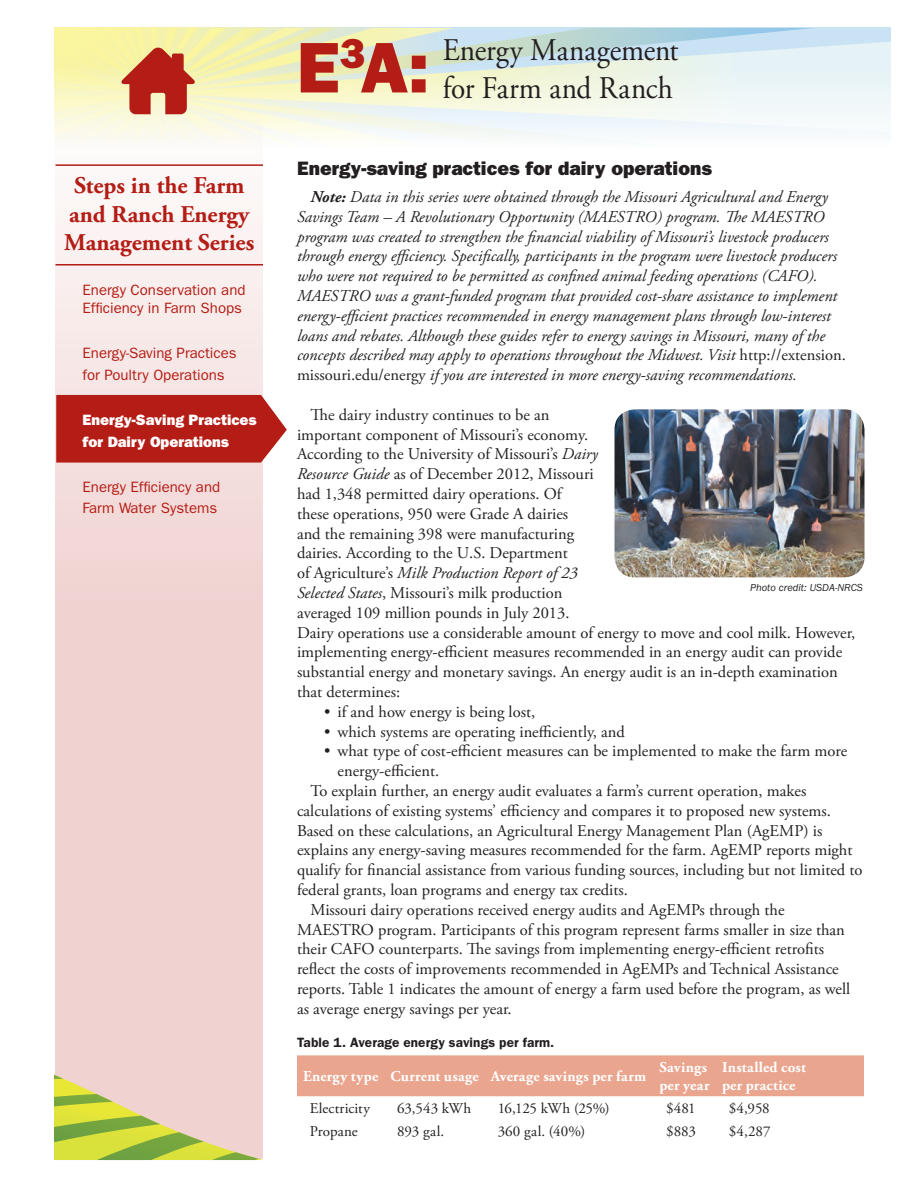
<style>
.page{position:relative;width:918px;height:1188px;background:#fff}
.page>*{position:absolute;margin:0;border:0;box-sizing:border-box;transform-origin:0 0}
.t1{font:72px "ITC Franklin Gothic Std Hvy";color:#b41d15}
.t2{font:31.5px/37.8px "Adobe Garamond Pro";color:#231f20;scale:.93 1}
.t3{font:700 24px/28.8px "Adobe Garamond Pro";color:#b41d15;text-align:center}
.Head{font:19.5px "ITC Franklin Gothic Std Hvy";color:#231f20}
.Body_text{font:16.5px/19.8px "Adobe Garamond Pro";color:#231f20}
.Body_text-2{font:italic 16.5px/19.8px "Adobe Garamond Pro";color:#231f20}
.t4{font:15px/21.6px "ITC Franklin Gothic Std";color:#b41d15}
.t5{font:700 15px/18px "Adobe Garamond Pro";letter-spacing:.015em;color:#fff}
.t6{font:15px "Adobe Garamond Pro";letter-spacing:.005em;color:#231f20}
.t7{font:15px/21.6px "ITC Franklin Gothic Std Hvy";color:#fff}
.t8{font:15px "Adobe Garamond Pro";letter-spacing:-.025em;color:#231f20}
.t9{font:600 13.5px "ITC Franklin Gothic Std";letter-spacing:.01em;color:#231f20}
.t10{font:italic 10.5px "ITC Franklin Gothic Std";color:#231f20}
.s1{font-weight:700}
.s2{font-style:normal}
.s3{font-style:italic}
</style>
<div class="page">
<svg style="left:55px;top:164px;width:207px;height:911px;background:#f2dad9"></svg>
<svg style="left:814px;top:28px;width:77px;height:105px"></svg>
<svg style="left:814px;top:42px;width:77px;height:90px"></svg>
<svg style="left:54px;top:28px;width:760px;height:116px"></svg>
<svg style="left:54px;top:1075px;width:208px;height:85px;background:#d4ce8b"></svg>
<svg style="left:56px;top:395px;width:231px;height:68px;background:#b82a23"></svg>
<hr style="left:56px;top:164px;width:207px;height:2px;background:#b41d15">
<hr style="left:56px;top:264px;width:207px;height:1px;background:#b41d15">
<img style="left:615px;top:409px;width:250px;height:168px">
<div style="left:297px;top:1055px;width:567px;height:41px;background:#eaa58e"></div>
<p class="t3" style="left:64px;top:171px;width:192px">Steps in the Farm and Ranch Energy<br>Management Series</p>
<p class="t4" style="left:82px;top:282px;width:165px;line-height:18px">Energy Conservation and<br>Efficiency in Farm Shops</p>
<p class="t4" style="left:82px;top:343px;width:156px">Energy-Saving Practices for Poultry Operations</p>
<p class="t7" style="left:82px;top:409px;width:176px">Energy-Saving Practices for Dairy Operations</p>
<p class="t4" style="left:82px;top:476px;width:139px">Energy Efficiency and<br>Farm Water Systems</p>
<h1 class="t1" style="left:297px;top:25px;width:134px">E<sup>3</sup>A:</h1>
<h2 class="t2" style="left:443px;top:32px;width:255px">Energy Management for Farm and Ranch</h2>
<p class="Head" style="left:297px;top:157px;width:417px">Energy-saving practices for dairy operations</p>
<p class="Body_text-2" style="left:297px;top:187px;width:550px;text-indent:13px"><span class="s1">Note:</span> Data in this series were obtained through the Missouri Agricultural and Energy Savings Team – A Revolutionary Opportunity (MAESTRO) program. The MAESTRO program was created to strengthen the financial viability of Missouri’s livestock producers through energy efficiency. Specifically, participants in the program were livestock producers who were not required to be permitted as confined animal feeding operations (CAFO).<br>MAESTRO was a grant-funded program that provided cost-share assistance to implement energy-efficient practices recommended in energy management plans through low-interest loans and rebates. Although these guides refer to energy savings in Missouri, many of the concepts described may apply to operations throughout the Midwest. Visit <span class="s2">http://extension. missouri.edu/energy</span> if you are interested in more energy-saving recommendations.</p>
<p class="Body_text" style="left:297px;top:405px;width:560px;text-indent:13px">The dairy industry continues to be an<br>important component of Missouri’s economy.<br>According to the University of Missouri’s <span class="s3">Dairy<br>Resource Guide</span> as of December 2012, Missouri<br>had 1,348 permitted dairy operations. Of<br>these operations, 950 were Grade A dairies<br>and the remaining 398 were manufacturing<br>dairies. According to the U.S. Department<br>of Agriculture’s <span class="s3">Milk Production Report of 23<br>Selected States</span>, Missouri’s milk production<br>averaged 109 million pounds in July 2013.<br>Dairy operations use a considerable amount of energy to move and cool milk. However, implementing energy-efficient measures recommended in an energy audit can provide substantial energy and monetary savings. An energy audit is an in-depth examination that determines:</p>
<p class="Body_text" style="left:324px;top:702px;width:213px">• if and how energy is being lost,</p>
<p class="Body_text" style="left:324px;top:722px;width:302px">• which systems are operating inefficiently, and</p>
<p class="Body_text" style="left:338px;top:742px;width:511px;text-indent:-14px">• what type of cost-efficient measures can be implemented to make the farm more energy-efficient.</p>
<p class="Body_text" style="left:297px;top:781px;width:567px;text-indent:13px">To explain further, an energy audit evaluates a farm’s current operation, makes calculations of existing systems’ efficiency and compares it to proposed new systems.<br>Based on these calculations, an Agricultural Energy Management Plan (AgEMP) is explains any energy-saving measures recommended for the farm. AgEMP reports might qualify for financial assistance from various funding sources, including but not limited to federal grants, loan programs and energy tax credits.</p>
<p class="Body_text" style="left:297px;top:900px;width:555px;text-indent:13px">Missouri dairy operations received energy audits and AgEMPs through the MAESTRO program. Participants of this program represent farms smaller in size than their CAFO counterparts. The savings from implementing energy-efficient retrofits reflect the costs of improvements recommended in AgEMPs and Technical Assistance reports. Table 1 indicates the amount of energy a farm used before the program, as well as average energy savings per year.</p>
<p class="t10" style="left:750px;top:582px;width:114px">Photo credit: USDA-NRCS</p>
<p class="t9" style="left:297px;top:1034px;width:259px">Table 1. Average energy savings per farm.</p>
<p class="t5" style="left:303px;top:1068px;width:77px">Energy type</p>
<p class="t5" style="left:390px;top:1068px;width:90px">Current usage</p>
<p class="t5" style="left:491px;top:1068px;width:157px">Average savings per farm</p>
<p class="t5" style="left:659px;top:1059px;width:52px">Savings per year</p>
<p class="t5" style="left:722px;top:1059px;width:85px">Installed cost</p>
<p class="t5" style="left:722px;top:1077px;width:75px">per practice</p>
<p class="t6" style="left:310px;top:1099px;width:62px">Electricity</p>
<p class="t6" style="left:397px;top:1099px;width:76px">63,543 kWh</p>
<p class="t8" style="left:498px;top:1099px;width:113px">16,125 kWh (25%)</p>
<p class="t6" style="left:666px;top:1099px;width:31px">$481</p>
<p class="t6" style="left:729px;top:1099px;width:43px">$4,958</p>
<p class="t6" style="left:310px;top:1122px;width:50px">Propane</p>
<p class="t6" style="left:397px;top:1122px;width:48px">893 gal.</p>
<p class="t6" style="left:498px;top:1122px;width:89px">360 gal. (40%)</p>
<p class="t6" style="left:666px;top:1122px;width:31px">$883</p>
<p class="t6" style="left:729px;top:1122px;width:43px">$4,287</p>
</div>
